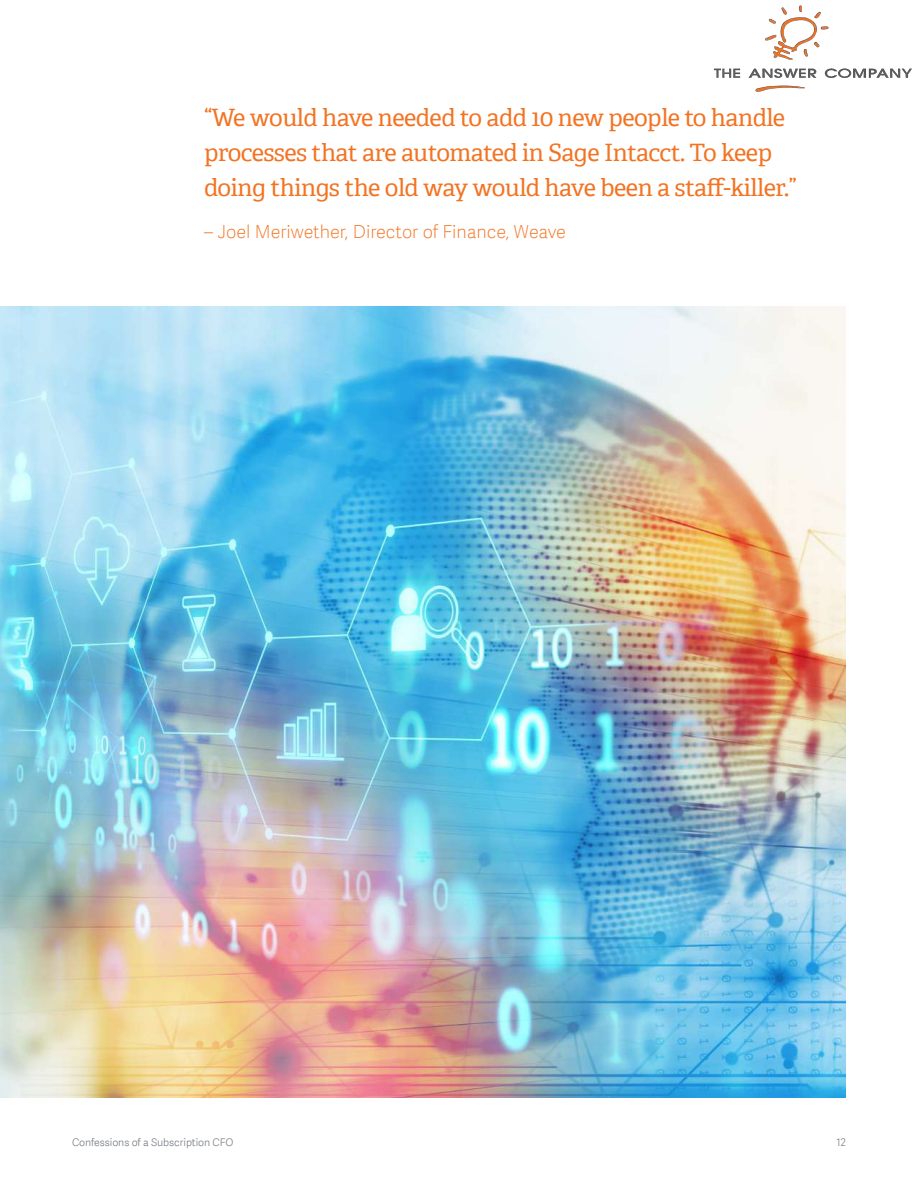
<style>
.page{position:relative;width:918px;height:1188px;background:#fff}
.page>*{position:absolute;margin:0;border:0;box-sizing:border-box;transform-origin:0 0}
.t1{font:24px/34.8px "Adelle SAGE";letter-spacing:-.02em;color:#f37322}
.t2{font:18px "Adelle Sans SAGE Th";color:#f37322}
.t3{font:10.5px "Adelle Sans SAGE Lt";letter-spacing:-.005em;color:#787d83}
</style>
<div class="page">
<img style="left:0;top:307px;width:846px;height:791px">
<img style="left:714px;top:5px;width:198px;height:86px">
<p class="t1" style="left:204px;top:99px;width:594px">“We would have needed to add 10 new people to handle processes that are automated in Sage Intacct. To keep doing things the old way would have been a staff-killer.”</p>
<p class="t2" style="left:204px;top:219px;width:363px">– Joel Meriwether, Director of Finance, Weave</p>
<p class="t3" style="left:72px;top:1135px;width:163px">Confessions of a Subscription CFO</p>
<p class="t3" style="left:836px;top:1135px;width:11px">12</p>
</div>
